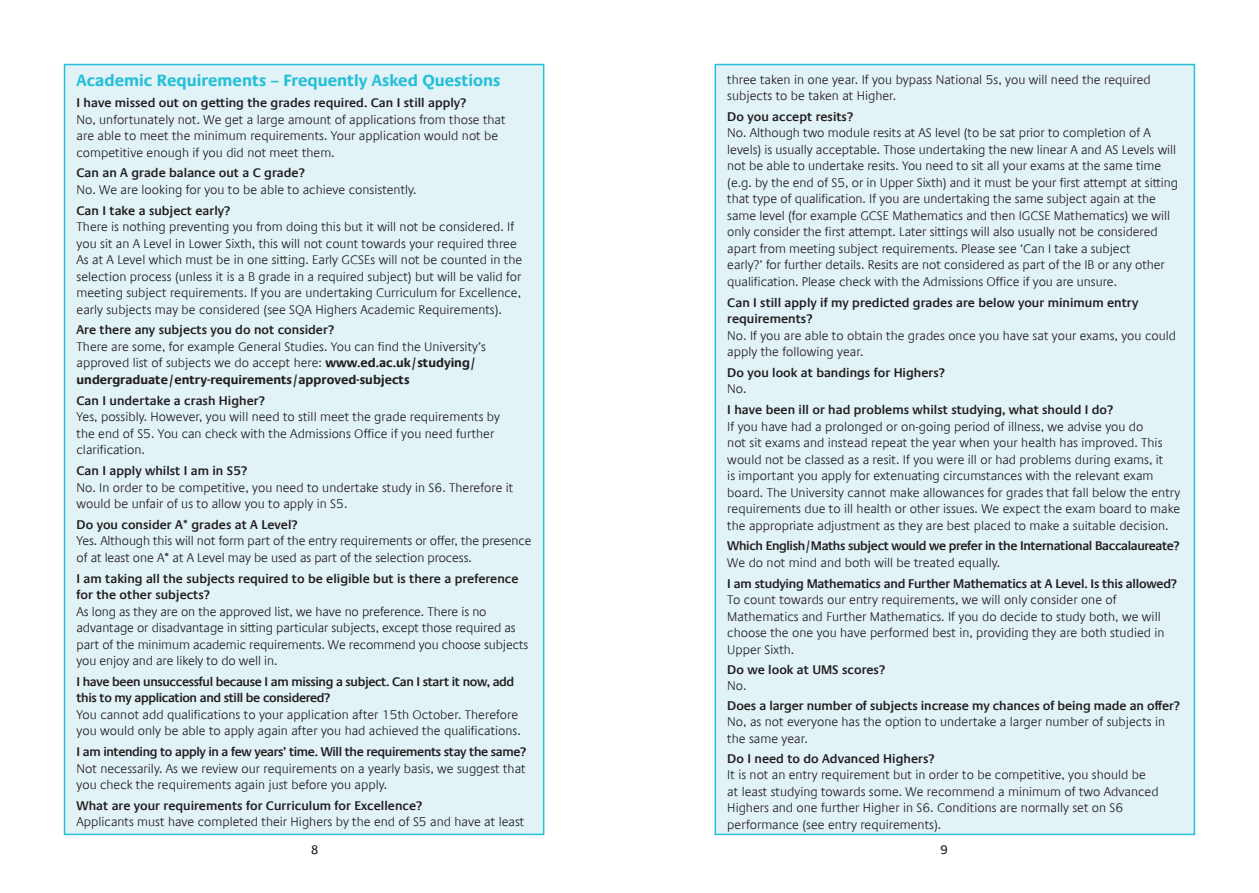
<style>
.page{position:relative;width:1259px;height:893px;background:#fff}
.page>*{position:absolute;margin:0;border:0;box-sizing:border-box;transform-origin:0 0}
.t1{font:700 16.5px "Praxis Com";color:#26bfd8}
.t2{font:300 12.75px/16.5px "Praxis Com";color:#231f20}
.t3{font:600 12.75px/16.5px "Praxis Com";color:#231f20}
.t4{font:600 12.75px/16.5px "Praxis Com";letter-spacing:-.03em;color:#231f20}
.t5{font:600 12.75px "Praxis Com";letter-spacing:-.02em;color:#231f20}
.t6{font:12.75px "Praxis Com";color:#231f20}
.s1{font-weight:700}
</style>
<div class="page">
<div style="left:64px;top:64px;width:480px;height:771px;background:#e2f3f7;border:2px solid #26bfd8"></div>
<div style="left:714px;top:64px;width:481px;height:771px;background:#e2f3f7;border:2px solid #26bfd8"></div>
<p class="t1" style="left:77px;top:71px;width:425px">Academic Requirements – Frequently Asked Questions</p>
<p class="t3" style="left:77px;top:95px;width:391px">I have missed out on getting the grades required. Can I still apply?</p>
<p class="t2" style="left:77px;top:111px;width:430px">No, unfortunately not. We get a large amount of applications from those that are able to meet the minimum requirements. Your application would not be competitive enough if you did not meet them.</p>
<p class="t3" style="left:77px;top:165px;width:230px">Can an A grade balance out a C grade?</p>
<p class="t2" style="left:77px;top:182px;width:342px">No. We are looking for you to be able to achieve consistently.</p>
<p class="t3" style="left:77px;top:202px;width:155px">Can I take a subject early?</p>
<p class="t2" style="left:77px;top:219px;width:447px">There is nothing preventing you from doing this but it will not be considered. If you sit an A Level in Lower Sixth, this will not count towards your required three As at A Level which must be in one sitting. Early GCSEs will not be counted in the selection process (unless it is a B grade in a required subject) but will be valid for meeting subject requirements. If you are undertaking Curriculum for Excellence, early subjects may be considered (see SQA Highers Academic Requirements).</p>
<p class="t3" style="left:77px;top:322px;width:259px">Are there any subjects you do not consider?</p>
<p class="t2" style="left:77px;top:339px;width:411px">There are some, for example General Studies. You can find the University’s approved list of subjects we do accept here: <span class="s1">www.ed.ac.uk/studying/ undergraduate/entry-requirements/approved-subjects</span></p>
<p class="t3" style="left:77px;top:392px;width:190px">Can I undertake a crash Higher?</p>
<p class="t2" style="left:77px;top:409px;width:425px">Yes, possibly. However, you will need to still meet the grade requirements by the end of S5. You can check with the Admissions Office if you need further clarification.</p>
<p class="t3" style="left:77px;top:462px;width:172px">Can I apply whilst I am in S5?</p>
<p class="t2" style="left:77px;top:479px;width:438px">No. In order to be competitive, you need to undertake study in S6. Therefore it would be unfair of us to allow you to apply in S5.</p>
<p class="t3" style="left:77px;top:516px;width:223px">Do you consider A* grades at A Level?</p>
<p class="t2" style="left:77px;top:533px;width:456px">Yes. Although this will not form part of the entry requirements or offer, the presence of at least one A* at A Level may be used as part of the selection process.</p>
<p class="t3" style="left:77px;top:570px;width:443px">I am taking all the subjects required to be eligible but is there a preference for the other subjects?</p>
<p class="t2" style="left:77px;top:603px;width:453px">As long as they are on the approved list, we have no preference. There is no advantage or disadvantage in sitting particular subjects, except those required as part of the minimum academic requirements. We recommend you choose subjects you enjoy and are likely to do well in.</p>
<p class="t4" style="left:77px;top:673px;width:439px">I have been unsuccessful because I am missing a subject. Can I start it now, add this to my application and still be considered?</p>
<p class="t2" style="left:77px;top:706px;width:446px">You cannot add qualifications to your application after 15th October. Therefore you would only be able to apply again after you had achieved the qualifications.</p>
<p class="t4" style="left:77px;top:743px;width:451px">I am intending to apply in a few years’ time. Will the requirements stay the same?</p>
<p class="t2" style="left:77px;top:760px;width:451px">Not necessarily. As we review our requirements on a yearly basis, we suggest that you check the requirements again just before you apply.</p>
<p class="t3" style="left:77px;top:797px;width:347px">What are your requirements for Curriculum for Excellence?</p>
<p class="t2" style="left:77px;top:814px;width:449px">Applicants must have completed their Highers by the end of S5 and have at least</p>
<p class="t2" style="left:727px;top:71px;width:425px">three taken in one year. If you bypass National 5s, you will need the required subjects to be taken at Higher.</p>
<p class="t3" style="left:727px;top:108px;width:128px">Do you accept resits?</p>
<p class="t2" style="left:727px;top:125px;width:452px">No. Although two module resits at AS level (to be sat prior to completion of A levels) is usually acceptable. Those undertaking the new linear A and AS Levels will not be able to undertake resits. You need to sit all your exams at the same time (e.g. by the end of S5, or in Upper Sixth) and it must be your first attempt at sitting that type of qualification. If you are undertaking the same subject again at the same level (for example GCSE Mathematics and then IGCSE Mathematics) we will only consider the first attempt. Later sittings will also usually not be considered apart from meeting subject requirements. Please see ‘Can I take a subject<br>early?’ for further details. Resits are not considered as part of the IB or any other qualification. Please check with the Admissions Office if you are unsure.</p>
<p class="t3" style="left:727px;top:294px;width:413px">Can I still apply if my predicted grades are below your minimum entry requirements?</p>
<p class="t2" style="left:727px;top:327px;width:450px">No. If you are able to obtain the grades once you have sat your exams, you could apply the following year.</p>
<p class="t3" style="left:727px;top:364px;width:219px">Do you look at bandings for Highers?</p>
<p class="t2" style="left:727px;top:381px;width:21px">No.</p>
<p class="t3" style="left:727px;top:402px;width:388px">I have been ill or had problems whilst studying, what should I do?</p>
<p class="t2" style="left:727px;top:418px;width:454px">If you have had a prolonged or on-going period of illness, we advise you do<br>not sit exams and instead repeat the year when your health has improved. This would not be classed as a resit. If you were ill or had problems during exams, it<br>is important you apply for extenuating circumstances with the relevant exam board. The University cannot make allowances for grades that fall below the entry requirements due to ill health or other issues. We expect the exam board to make the appropriate adjustment as they are best placed to make a suitable decision.</p>
<p class="t4" style="left:727px;top:538px;width:454px">Which English/Maths subject would we prefer in the International Baccalaureate?</p>
<p class="t2" style="left:727px;top:554px;width:274px">We do not mind and both will be treated equally.</p>
<p class="t5" style="left:727px;top:576px;width:451px">I am studying Mathematics and Further Mathematics at A Level. Is this allowed?</p>
<p class="t2" style="left:727px;top:592px;width:439px">To count towards our entry requirements, we will only consider one of Mathematics and Further Mathematics. If you do decide to study both, we will choose the one you have performed best in, providing they are both studied in Upper Sixth.</p>
<p class="t3" style="left:727px;top:661px;width:160px">Do we look at UMS scores?</p>
<p class="t2" style="left:727px;top:678px;width:21px">No.</p>
<p class="t3" style="left:727px;top:697px;width:454px">Does a larger number of subjects increase my chances of being made an offer?</p>
<p class="t2" style="left:727px;top:714px;width:439px">No, as not everyone has the option to undertake a larger number of subjects in the same year.</p>
<p class="t3" style="left:727px;top:750px;width:209px">Do I need to do Advanced Highers?</p>
<p class="t2" style="left:727px;top:767px;width:433px">It is not an entry requirement but in order to be competitive, you should be at least studying towards some. We recommend a minimum of two Advanced Highers and one further Higher in S6. Conditions are normally set on S6 performance (see entry requirements).</p>
<p class="t6" style="left:311px;top:842px;width:9px">8</p>
<p class="t6" style="left:940px;top:842px;width:9px">9</p>
</div>
